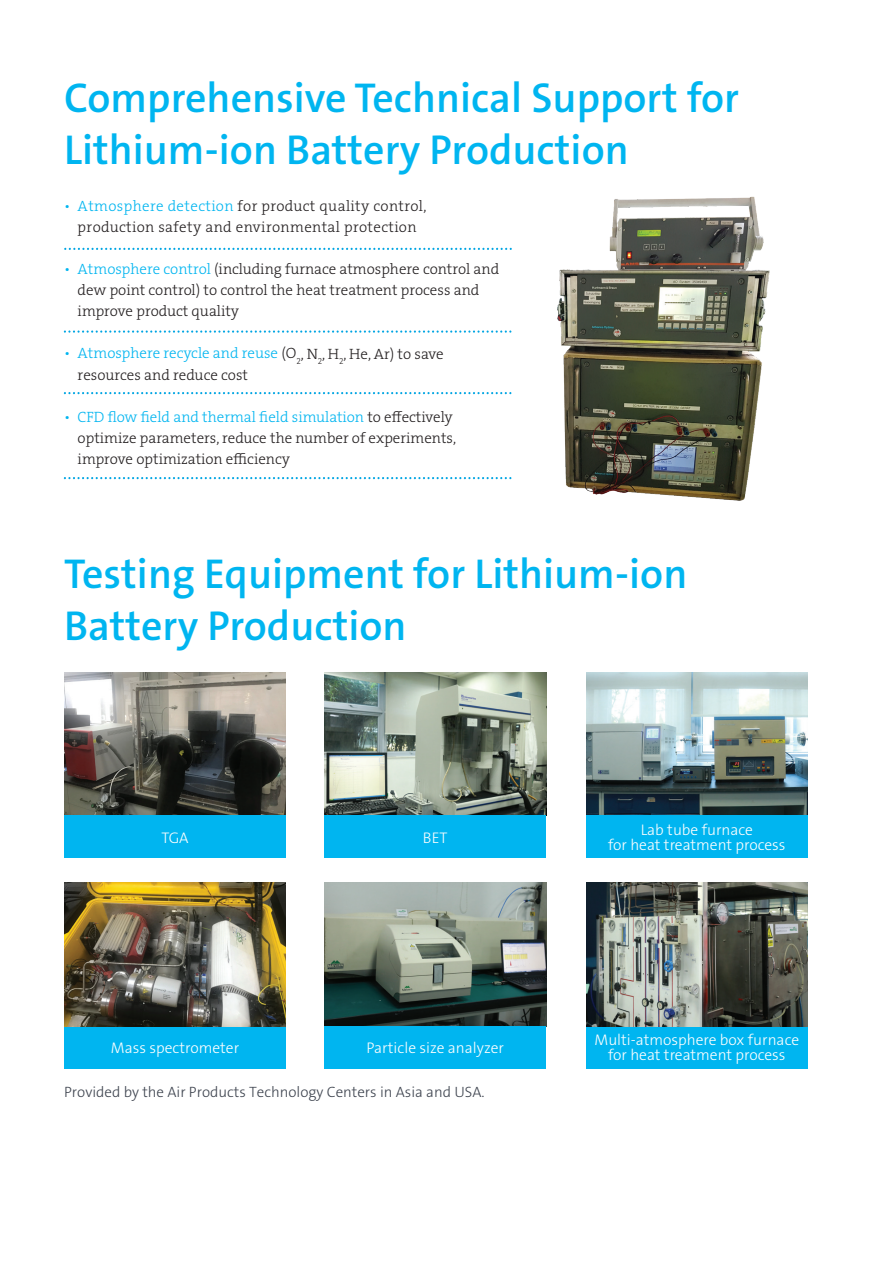
<style>
.page{position:relative;width:893px;height:1263px;background:#fff}
.page>*{position:absolute;margin:0;border:0;box-sizing:border-box;transform-origin:0 0}
.t1{font:600 42px/52.5px "The Sans LF";color:#00b5f0}
.t2{font:300 15.45px/15px "The Sans LF";color:#fff;text-align:center}
.t3{font:15px/21px "The Serif HP3 Lig";color:#231f20}
.t4{font:15px/21px "The Serif HP3 Lig";letter-spacing:.025em;color:#231f20;text-align:center}
.t5{font:300 15px "The Sans LF";color:#3e444f}
.s1{color:#00b5f0}
</style>
<div class="page">
<img style="left:64px;top:672px;width:222px;height:144px">
<img style="left:324px;top:672px;width:222px;height:144px">
<img style="left:586px;top:672px;width:222px;height:144px">
<div style="left:64px;top:816px;width:222px;height:42px;background:#00b5f0"></div>
<img style="left:324px;top:883px;width:222px;height:143px">
<div style="left:324px;top:1026px;width:222px;height:42px;background:#00b5f0"></div>
<div style="left:64px;top:1026px;width:222px;height:42px;background:#00b5f0"></div>
<div style="left:324px;top:816px;width:222px;height:42px;background:#00b5f0"></div>
<div style="left:586px;top:816px;width:222px;height:42px;background:#00b5f0"></div>
<div style="left:586px;top:1026px;width:222px;height:42px;background:#00b5f0"></div>
<img style="left:586px;top:883px;width:222px;height:143px">
<img style="left:64px;top:883px;width:222px;height:143px">
<svg style="left:65px;top:248px;width:447px;height:2px"></svg>
<svg style="left:65px;top:330px;width:446px;height:3px"></svg>
<svg style="left:65px;top:392px;width:446px;height:2px"></svg>
<svg style="left:65px;top:477px;width:446px;height:2px"></svg>
<img style="left:557px;top:196px;width:213px;height:305px">
<h1 class="t1" style="left:64px;top:72px;width:676px">Comprehensive Technical Support for<br>Lithium-ion Battery Production</h1>
<p class="t4" style="left:64px;top:196px;width:364px"><span class="s1">• Atmosphere detection</span> for product quality control, production safety and environmental protection</p>
<p class="t3" style="left:78px;top:259px;width:423px;text-indent:-14px"><span class="s1">• Atmosphere control</span> (including furnace atmosphere control and dew point control) to control the heat treatment process and improve product quality</p>
<p class="t3" style="left:78px;top:343px;width:368px;text-indent:-14px"><span class="s1">• Atmosphere recycle and reuse</span> (O<sub>2</sub>, N<sub>2</sub>, H<sub>2</sub>, He, Ar) to save resources and reduce cost</p>
<p class="t3" style="left:78px;top:406px;width:380px;text-indent:-14px"><span class="s1">• CFD flow field and thermal field simulation</span> to effectively optimize parameters, reduce the number of experiments, improve optimization efficiency</p>
<h1 class="t1" style="left:64px;top:548px;width:625px">Testing Equipment for Lithium-ion<br>Battery Production</h1>
<p class="t2" style="left:162px;top:830px;width:28px">TGA</p>
<p class="t2" style="left:423px;top:830px;width:26px">BET</p>
<p class="t2" style="left:608px;top:822px;width:179px">Lab tube furnace<br>for heat treatment process</p>
<p class="t2" style="left:111px;top:1040px;width:130px">Mass spectrometer</p>
<p class="t2" style="left:366px;top:1040px;width:139px">Particle size analyzer</p>
<p class="t5" style="left:64px;top:1082px;width:422px">Provided by the Air Products Technology Centers in Asia and USA.</p>
<p class="t2" style="left:594px;top:1033px;width:206px">Multi-atmosphere box furnace for heat treatment process</p>
</div>
